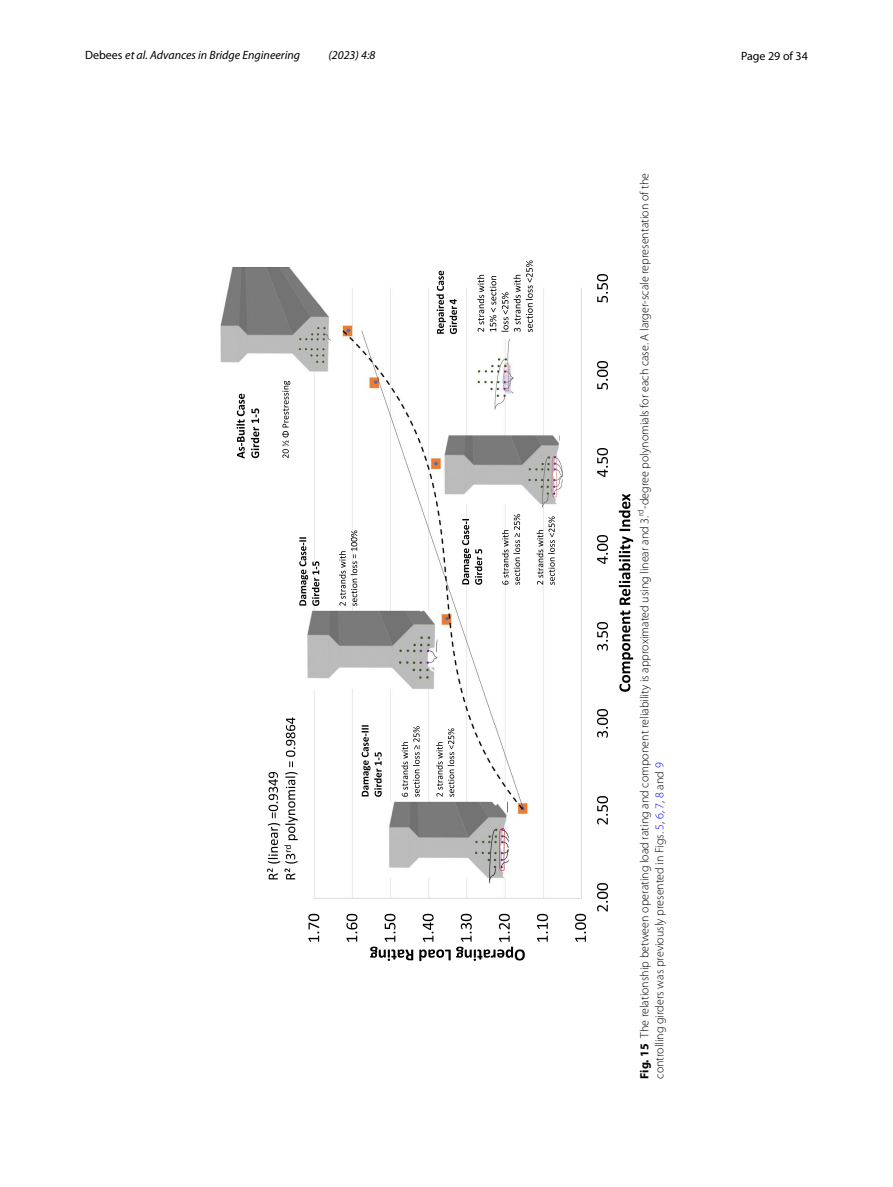
<style>
.page{position:relative;width:893px;height:1187px;background:#fff}
.page>*{position:absolute;margin:0;border:0;box-sizing:border-box;transform-origin:0 0}
.t1{font:300 12px/15px "Myriad Pro";color:#000}
.t2{font:italic 12px "Myriad Pro";color:#000}
.t3{font:12px "Myriad Pro";color:#000}
.s1{font-style:normal}
.s2{font-weight:700}
.s3{color:#00f}
</style>
<div class="page">
<img style="left:221px;top:268px;width:361px;height:630px">
<svg style="left:575px;top:913px;width:11px;height:28px"></svg>
<svg style="left:537px;top:913px;width:11px;height:28px"></svg>
<svg style="left:346px;top:913px;width:11px;height:28px"></svg>
<svg style="left:308px;top:913px;width:11px;height:28px"></svg>
<svg style="left:597px;top:883px;width:11px;height:28px"></svg>
<svg style="left:597px;top:796px;width:11px;height:28px"></svg>
<svg style="left:597px;top:709px;width:11px;height:28px"></svg>
<svg style="left:597px;top:622px;width:11px;height:28px"></svg>
<svg style="left:597px;top:535px;width:11px;height:29px"></svg>
<svg style="left:597px;top:448px;width:11px;height:29px"></svg>
<svg style="left:597px;top:361px;width:11px;height:28px"></svg>
<svg style="left:597px;top:274px;width:11px;height:28px"></svg>
<svg style="left:370px;top:913px;width:155px;height:48px"></svg>
<svg style="left:619px;top:493px;width:14px;height:198px"></svg>
<svg style="left:236px;top:394px;width:9px;height:64px"></svg>
<svg style="left:251px;top:408px;width:8px;height:50px"></svg>
<svg style="left:282px;top:381px;width:8px;height:77px"></svg>
<svg style="left:462px;top:519px;width:20px;height:65px"></svg>
<svg style="left:502px;top:514px;width:18px;height:70px"></svg>
<svg style="left:537px;top:516px;width:18px;height:68px"></svg>
<svg style="left:299px;top:537px;width:20px;height:69px"></svg>
<svg style="left:339px;top:530px;width:18px;height:76px"></svg>
<svg style="left:362px;top:725px;width:20px;height:71px"></svg>
<svg style="left:401px;top:726px;width:19px;height:70px"></svg>
<svg style="left:436px;top:728px;width:18px;height:68px"></svg>
<svg style="left:267px;top:717px;width:31px;height:162px"></svg>
<svg style="left:436px;top:271px;width:21px;height:63px"></svg>
<svg style="left:477px;top:275px;width:7px;height:57px"></svg>
<svg style="left:490px;top:260px;width:43px;height:72px"></svg>
<p class="t2" style="left:85px;top:48px;width:217px"><span class="s1">Debees</span> et al. Advances in Bridge Engineering</p>
<p class="t2" style="left:329px;top:48px;width:48px">(2023) 4:8</p>
<p class="t3" style="left:741px;top:48px;width:68px">Page 29 of 34</p>
<p class="t1" style="left:637px;top:1078px;width:907px;rotate:-90deg"><span class="s2">Fig. 15</span> The relationship between operating load rating and component reliability is approximated using linear and 3.<sup>rd</sup>-degree polynomials for each case. A larger-scale representation of the controlling girders was previously presented in Figs. <span class="s3">5</span>, <span class="s3">6</span>, <span class="s3">7</span>, <span class="s3">8</span> and <span class="s3">9</span></p>
</div>
